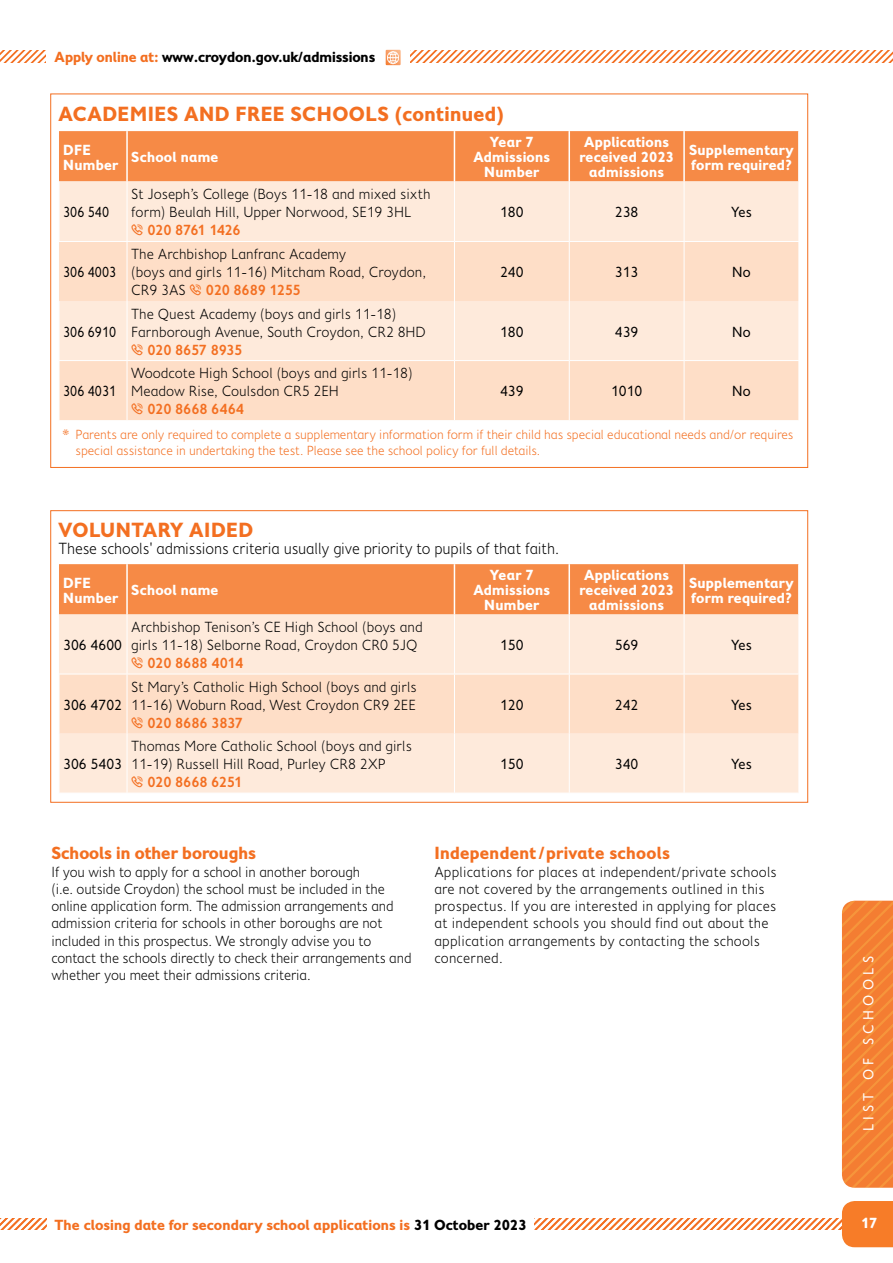
<style>
.page{position:relative;width:893px;height:1263px;background:#fff}
.page>*{position:absolute;margin:0;border:0;box-sizing:border-box;transform-origin:0 0}
.t1{font:700 21px "Fiendstar";color:#f36f21}
.t2{font:700 18px "Fiendstar";letter-spacing:-.005em;color:#f36f21}
.t3{font:300 16.5px "Fiendstar";letter-spacing:-.01em;color:#000}
.t4{font:300 15px/18px "Fiendstar";color:#000}
.t5{font:700 15px/15px "Fiendstar";color:#fff}
.t6{font:15px "Fiendstar";color:#000}
.t7{font:700 15px "Fiendstar";letter-spacing:-.01em;color:#f36f21}
.t8{font:700 15px "Fiendstar";letter-spacing:-.02em;color:#000}
.t9{font:15px "Fiendstar";color:#000;scale:.9 1}
.t10{font:15px "Fiendstar";letter-spacing:.28em;color:#fff}
.t11{font:300 13.5px/16.2px "Fiendstar";letter-spacing:-.01em;color:#f36f21}
.s1{color:#f36f21}
.s2{font-family:"Info Bits Things";font-weight:400;color:#f36f21}
.s3{font-weight:600;color:#f36f21}
.s4{color:#000}
</style>
<div class="page">
<img style="left:842px;top:901px;width:51px;height:287px">
<img style="left:385px;top:50px;width:16px;height:15px">
<svg style="left:0;top:1218px;width:842px;height:12px"></svg>
<div style="left:842px;top:1201px;width:51px;height:46px;background:#f77c28"></div>
<svg style="left:0;top:51px;width:45px;height:12px"></svg>
<svg style="left:411px;top:51px;width:482px;height:12px"></svg>
<div style="left:59px;top:131px;width:739px;height:50px;background:#f68a46"></div>
<div style="left:60px;top:181px;width:738px;height:60px;background:#feeadb"></div>
<svg style="left:59px;top:242px;width:739px;height:178px;background:#fee2cd"></svg>
<hr style="left:126px;top:131px;width:2px;height:50px;background:#fff">
<hr style="left:454px;top:131px;width:1px;height:50px;background:#fff">
<hr style="left:568px;top:131px;width:2px;height:50px;background:#fff">
<hr style="left:683px;top:131px;width:2px;height:50px;background:#fff">
<hr style="left:127px;top:181px;width:1px;height:60px;background:#fff">
<hr style="left:454px;top:181px;width:1px;height:60px;background:#fff">
<hr style="left:569px;top:181px;width:1px;height:60px;background:#fff">
<hr style="left:684px;top:181px;width:1px;height:60px;background:#fff">
<hr style="left:59px;top:361px;width:1px;height:59px;background:#fff">
<hr style="left:59px;top:360px;width:68px;height:1px;background:#fff">
<hr style="left:127px;top:360px;width:327px;height:1px;background:#fff">
<hr style="left:454px;top:360px;width:115px;height:1px;background:#fff">
<hr style="left:569px;top:360px;width:115px;height:1px;background:#fff">
<hr style="left:684px;top:360px;width:115px;height:1px;background:#fff">
<hr style="left:127px;top:361px;width:1px;height:59px;background:#fff">
<hr style="left:454px;top:361px;width:1px;height:59px;background:#fff">
<hr style="left:569px;top:361px;width:1px;height:59px;background:#fff">
<hr style="left:684px;top:361px;width:1px;height:59px;background:#fff">
<hr style="left:59px;top:301px;width:1px;height:59px;background:#fff">
<hr style="left:127px;top:242px;width:1px;height:59px;background:#fff">
<hr style="left:127px;top:301px;width:1px;height:59px;background:#fff">
<hr style="left:454px;top:242px;width:1px;height:59px;background:#fff">
<hr style="left:454px;top:301px;width:1px;height:59px;background:#fff">
<hr style="left:569px;top:242px;width:1px;height:59px;background:#fff">
<hr style="left:569px;top:301px;width:1px;height:59px;background:#fff">
<hr style="left:684px;top:242px;width:1px;height:59px;background:#fff">
<hr style="left:684px;top:301px;width:1px;height:59px;background:#fff">
<div style="left:59px;top:564px;width:739px;height:50px;background:#f68a46"></div>
<div style="left:59px;top:614px;width:739px;height:179px;background:#feeadb"></div>
<div style="left:60px;top:675px;width:738px;height:58px;background:#fedec7"></div>
<hr style="left:126px;top:564px;width:2px;height:50px;background:#fff">
<hr style="left:454px;top:564px;width:1px;height:50px;background:#fff">
<hr style="left:568px;top:564px;width:2px;height:50px;background:#fff">
<hr style="left:683px;top:564px;width:2px;height:50px;background:#fff">
<hr style="left:59px;top:674px;width:68px;height:1px;background:#fff">
<hr style="left:59px;top:674px;width:1px;height:59px;background:#fff">
<hr style="left:127px;top:674px;width:327px;height:1px;background:#fff">
<hr style="left:127px;top:674px;width:1px;height:59px;background:#fff">
<hr style="left:454px;top:674px;width:115px;height:1px;background:#fff">
<hr style="left:454px;top:674px;width:1px;height:59px;background:#fff">
<hr style="left:569px;top:674px;width:115px;height:1px;background:#fff">
<hr style="left:569px;top:674px;width:1px;height:59px;background:#fff">
<hr style="left:684px;top:674px;width:115px;height:1px;background:#fff">
<hr style="left:684px;top:674px;width:1px;height:59px;background:#fff">
<hr style="left:59px;top:733px;width:1px;height:60px;background:#fff">
<hr style="left:127px;top:733px;width:1px;height:60px;background:#fff">
<hr style="left:454px;top:733px;width:1px;height:60px;background:#fff">
<hr style="left:569px;top:733px;width:1px;height:60px;background:#fff">
<hr style="left:684px;top:733px;width:1px;height:60px;background:#fff">
<hr style="left:127px;top:614px;width:1px;height:60px;background:#fff">
<hr style="left:454px;top:614px;width:1px;height:60px;background:#fff">
<hr style="left:569px;top:614px;width:1px;height:60px;background:#fff">
<hr style="left:684px;top:614px;width:1px;height:60px;background:#fff">
<p class="t8" style="left:55px;top:48px;width:322px"><span class="s1">Apply online at:</span> www.croydon.gov.uk/admissions</p>
<h1 class="t1" style="left:59px;top:101px;width:447px">ACADEMIES AND FREE SCHOOLS (continued)</h1>
<p class="t5" style="left:63px;top:142px;width:57px">DFE<br>Number</p>
<p class="t5" style="left:131px;top:149px;width:89px">School name</p>
<p class="t9" style="left:63px;top:204px;width:52px">306 540</p>
<p class="t9" style="left:63px;top:264px;width:60px">306 4003</p>
<p class="t9" style="left:63px;top:323px;width:60px">306 6910</p>
<p class="t4" style="left:131px;top:185px;width:301px">St Joseph’s College (Boys 11-18 and mixed sixth form) Beulah Hill, Upper Norwood, SE19 3HL<br><span class="s2">[</span> <span class="s3">020 8761 1426</span></p>
<p class="t4" style="left:131px;top:245px;width:296px">The Archbishop Lanfranc Academy<br>(boys and girls 11-16) Mitcham Road, Croydon,<br>CR9 3AS <span class="s2">[</span> <span class="s3">020 8689 1255</span></p>
<p class="t4" style="left:131px;top:305px;width:296px">The Quest Academy (boys and girls 11-18)<br>Farnborough Avenue, South Croydon, CR2 8HD <span class="s2">[</span> <span class="s3">020 8657 8935</span></p>
<p class="t5" style="left:473px;top:134px;width:78px;text-align:center">Year 7<br>Admissions<br>Number</p>
<p class="t5" style="left:580px;top:134px;width:96px;text-align:center">Applications received 2023 admissions</p>
<p class="t5" style="left:689px;top:142px;width:106px">Supplementary form required?</p>
<p class="t6" style="left:500px;top:204px;width:25px">180</p>
<p class="t6" style="left:615px;top:204px;width:25px">238</p>
<p class="t6" style="left:731px;top:204px;width:22px">Yes</p>
<p class="t6" style="left:500px;top:264px;width:25px">240</p>
<p class="t6" style="left:615px;top:264px;width:25px">313</p>
<p class="t6" style="left:732px;top:264px;width:20px">No</p>
<p class="t6" style="left:500px;top:323px;width:25px">180</p>
<p class="t6" style="left:615px;top:323px;width:25px">439</p>
<p class="t6" style="left:732px;top:323px;width:20px">No</p>
<p class="t4" style="left:131px;top:364px;width:283px">Woodcote High School (boys and girls 11-18)<br>Meadow Rise, Coulsdon CR5 2EH<br><span class="s2">[</span> <span class="s3">020 8668 6464</span></p>
<p class="t6" style="left:500px;top:383px;width:25px">439</p>
<p class="t6" style="left:611px;top:383px;width:33px">1010</p>
<p class="t6" style="left:732px;top:383px;width:20px">No</p>
<p class="t11" style="left:76px;top:426px;width:719px;text-indent:-13px">* Parents are only required to complete a supplementary information form if their child has special educational needs and/or requires special assistance in undertaking the test. Please see the school policy for full details.</p>
<p class="t9" style="left:63px;top:383px;width:60px">306 4031</p>
<h1 class="t1" style="left:59px;top:517px;width:197px">VOLUNTARY AIDED</h1>
<p class="t3" style="left:59px;top:539px;width:502px">These schools' admissions criteria usually give priority to pupils of that faith.</p>
<p class="t5" style="left:63px;top:575px;width:57px">DFE<br>Number</p>
<p class="t5" style="left:131px;top:582px;width:89px">School name</p>
<p class="t5" style="left:473px;top:567px;width:78px;text-align:center">Year 7<br>Admissions<br>Number</p>
<p class="t5" style="left:580px;top:567px;width:96px;text-align:center">Applications received 2023 admissions</p>
<p class="t5" style="left:689px;top:575px;width:106px">Supplementary form required?</p>
<p class="t6" style="left:63px;top:637px;width:60px">306 4600</p>
<p class="t4" style="left:131px;top:618px;width:293px">Archbishop Tenison’s CE High School (boys and girls 11-18) Selborne Road, Croydon CR0 5JQ <span class="s2">[</span> <span class="s3">020 8688 4014</span></p>
<p class="t6" style="left:500px;top:637px;width:25px">150</p>
<p class="t6" style="left:615px;top:637px;width:25px">569</p>
<p class="t6" style="left:731px;top:637px;width:22px">Yes</p>
<p class="t6" style="left:63px;top:696px;width:60px">306 4702</p>
<p class="t4" style="left:131px;top:678px;width:287px;text-align:justify">St Mary’s Catholic High School (boys and girls 11-16) Woburn Road, West Croydon CR9 2EE <span class="s2">[</span> <span class="s3">020 8686 3837</span></p>
<p class="t6" style="left:500px;top:696px;width:25px">120</p>
<p class="t6" style="left:615px;top:696px;width:25px">242</p>
<p class="t6" style="left:731px;top:696px;width:22px">Yes</p>
<p class="t6" style="left:63px;top:756px;width:60px">306 5403</p>
<p class="t4" style="left:131px;top:737px;width:282px">Thomas More Catholic School (boys and girls<br>11-19) Russell Hill Road, Purley CR8 2XP<br><span class="s2">[</span> <span class="s3">020 8668 6251</span></p>
<p class="t6" style="left:500px;top:756px;width:25px">150</p>
<p class="t6" style="left:615px;top:756px;width:25px">340</p>
<p class="t6" style="left:731px;top:756px;width:22px">Yes</p>
<p class="t2" style="left:51px;top:843px;width:206px">Schools in other boroughs</p>
<p class="t4" style="left:51px;top:863px;width:362px;line-height:17.2px">If you wish to apply for a school in another borough<br>(i.e. outside Croydon) the school must be included in the online application form. The admission arrangements and admission criteria for schools in other boroughs are not included in this prospectus. We strongly advise you to contact the schools directly to check their arrangements and whether you meet their admissions criteria.</p>
<p class="t2" style="left:434px;top:843px;width:237px">Independent/private schools</p>
<p class="t4" style="left:434px;top:863px;width:344px;line-height:17.2px">Applications for places at independent/private schools are not covered by the arrangements outlined in this prospectus. If you are interested in applying for places at independent schools you should find out about the application arrangements by contacting the schools concerned.</p>
<p class="t10" style="left:860px;top:1131px;width:177px;rotate:-90deg">LIST OF SCHOOLS</p>
<p class="t7" style="left:55px;top:1216px;width:473px">The closing date for secondary school applications is <span class="s4">31 October 2023</span></p>
<p class="t5" style="left:861px;top:1215px;width:18px">17</p>
</div>
